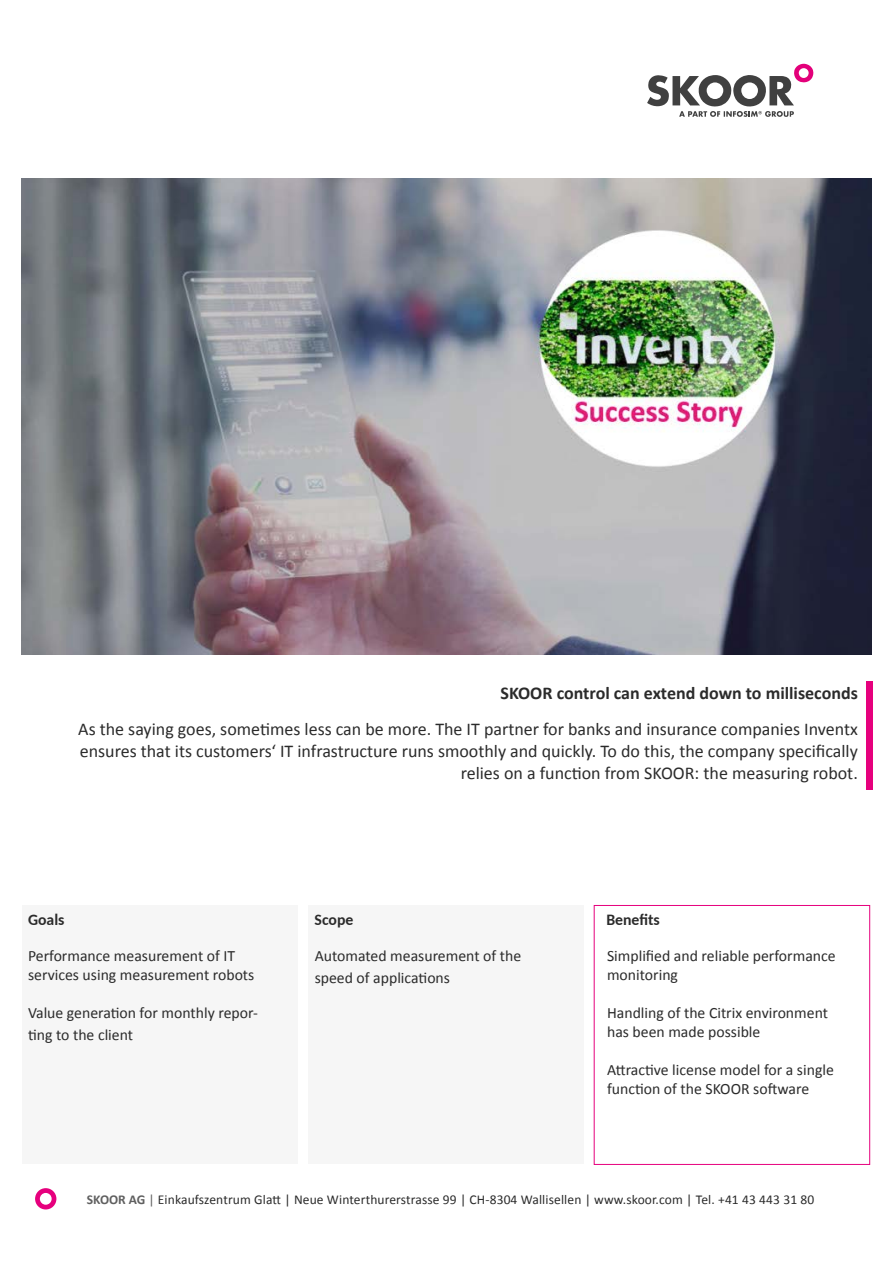
<style>
.page{position:relative;width:893px;height:1263px;background:#fff}
.page>*{position:absolute;margin:0;border:0;box-sizing:border-box;transform-origin:0 0}
.t1{font:18px/21.6px "Calibri";color:#2b2b2b;text-align:right}
.t2{font:700 18px "Calibri";color:#2b2b2b}
.t3{font:15.75px/18.9px "Calibri";color:#2b2b2b}
.t4{font:700 15.75px "Carlito";color:#2b2b2b}
.t5{font:13.5px "Calibri";letter-spacing:.01em;color:#2b2b2b}
.s1{font-weight:700;color:#606060}
.s2{color:#606060}
</style>
<div class="page">
<img style="left:21px;top:179px;width:851px;height:476px">
<div style="left:867px;top:681px;width:6px;height:109px;background:#e6007d"></div>
<div style="left:22px;top:905px;width:276px;height:259px;background:#f6f6f6"></div>
<div style="left:309px;top:905px;width:275px;height:259px;background:#f6f6f6"></div>
<div style="left:594px;top:905px;width:276px;height:259px;border:1px solid #e6007d"></div>
<svg style="left:35px;top:1188px;width:21px;height:21px"></svg>
<svg style="left:647px;top:64px;width:166px;height:53px"></svg>
<p class="t2" style="left:501px;top:682px;width:359px">SKOOR control can extend down to milliseconds</p>
<p class="t1" style="left:78px;top:718px;width:781px">As the saying goes, sometimes less can be more. The IT partner for banks and insurance companies Inventx ensures that its customers‘ IT infrastructure runs smoothly and quickly. To do this, the company specifically relies on a function from SKOOR: the measuring robot.</p>
<p class="t4" style="left:28px;top:909px;width:38px">Goals</p>
<p class="t4" style="left:315px;top:909px;width:40px">Scope</p>
<p class="t4" style="left:606px;top:909px;width:55px">Benefits</p>
<p class="t3" style="left:28px;top:946px;width:228px">Performance measurement of IT services using measurement robots</p>
<p class="t3" style="left:28px;top:1001px;width:231px;line-height:21.6px">Value generation for monthly repor&shy;ting to the client</p>
<p class="t3" style="left:315px;top:945px;width:208px;line-height:21.6px">Automated measurement of the speed of applications</p>
<p class="t3" style="left:607px;top:946px;width:230px">Simplified and reliable performance monitoring</p>
<p class="t3" style="left:607px;top:1003px;width:223px">Handling of the Citrix environment has been made possible</p>
<p class="t3" style="left:607px;top:1059px;width:228px">Attractive license model for a single function of the SKOOR software</p>
<p class="t5" style="left:87px;top:1191px;width:729px"><span class="s1">SKOOR AG</span> <span class="s2">|</span> Einkaufszentrum Glatt | Neue Winterthurerstrasse 99 | CH-8304 Wallisellen | www.skoor.com | Tel. +41 43 443 31 80</p>
</div>
